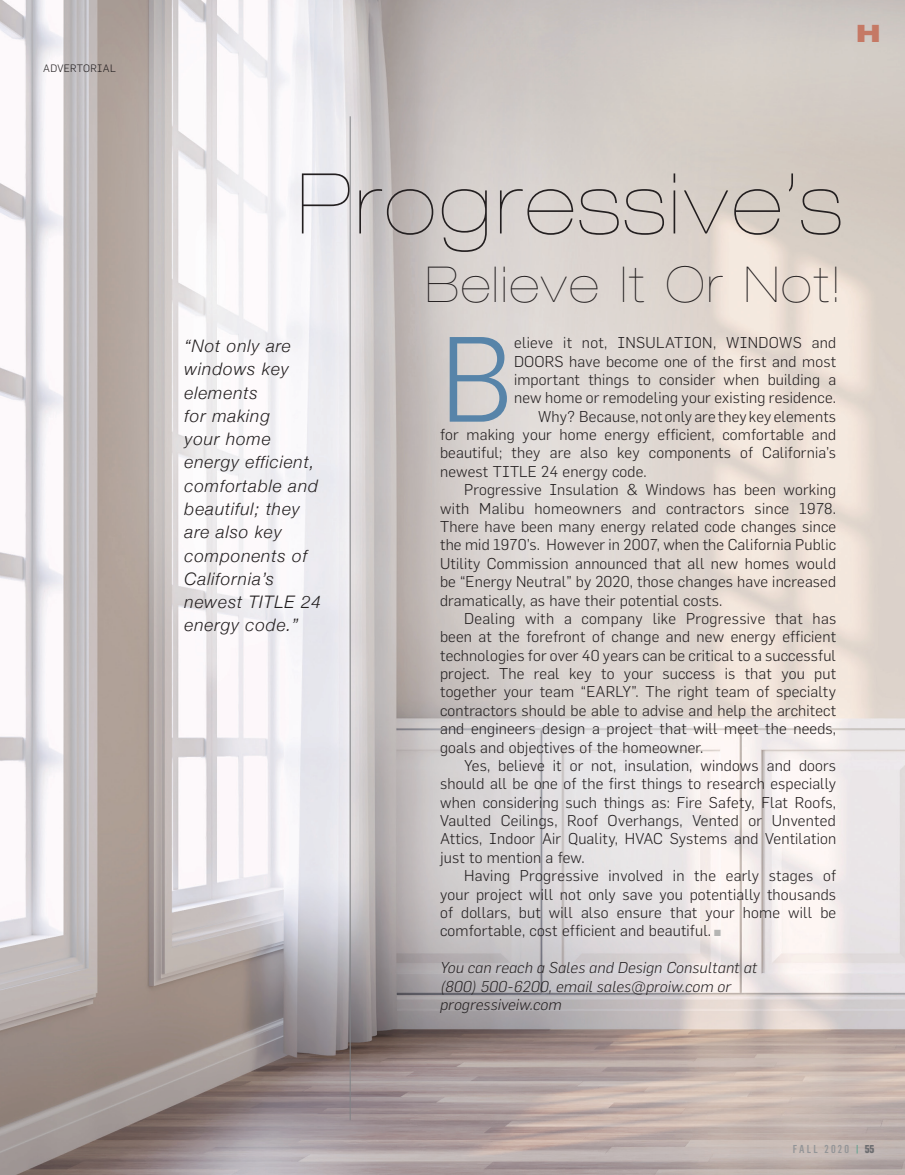
<style>
.page{position:relative;width:905px;height:1175px;background:#fff}
.page>*{position:absolute;margin:0;border:0;box-sizing:border-box;transform-origin:0 0}
.body_HOME{font:300 118.5px "Flama";color:#5784a9}
.title_hel{font:900 expanded 84px "Helvetica Neue";letter-spacing:.05em;color:#231f20}
.title_hel-2{font:900 expanded 49.5px "Helvetica Neue";letter-spacing:.05em;color:#231f20}
.dek{font:900 expanded 24px "Helvetica Neue";color:#c57965}
.quote{font:italic 300 17.25px/23.2px "Helvetica Neue";letter-spacing:.05em;color:#231f20}
.body_HOME-2{font:300 15.3px/18.3px "Flama";letter-spacing:.01em;color:#231f20;text-align:justify}
.body_HOME-3{font:italic 300 15.3px/18.3px "Flama";letter-spacing:.01em;color:#231f20}
.t1{font:500 condensed 11.25px "Flama";letter-spacing:.2em;color:#939598}
.t2{font:900 condensed 11.25px "Flama";color:#6c6d70}
.body_HOME-4{font:300 10.5px "Flama";letter-spacing:.03em;color:#231f20}
.s1{color:#b5b5b3}
.s2{font-weight:700;color:#65a391}
</style>
<div class="page">
<img style="left:0;top:0;width:904px;height:1174px">
<hr style="left:350px;top:116px;width:1px;height:1004px;background:#808285">
<p class="body_HOME-4" style="left:43px;top:63px;width:74px">ADVERTORIAL</p>
<p class="dek" style="left:856px;top:17px;width:26px">H</p>
<p class="title_hel" style="left:297px;top:155px;width:545px">Progressive’s</p>
<p class="title_hel-2" style="left:425px;top:256px;width:417px">Believe It Or Not!</p>
<p class="quote" style="left:184px;top:333px;width:108px;text-align:justify">“Not only are windows key elements</p>
<p class="quote" style="left:184px;top:403px;width:135px">for making<br>your home energy efficient, comfortable and</p>
<p class="quote" style="left:184px;top:496px;width:124px">beautiful; they are also key components of<br>California’s</p>
<p class="quote" style="left:184px;top:589px;width:138px">newest TITLE 24 energy code.”</p>
<p class="body_HOME" style="left:440px;top:310px;width:74px">B</p>
<p class="body_HOME-2" style="left:514px;top:333px;width:324px">elieve it not, INSULATION, WINDOWS and DOORS have become one of the first and most important things to consider when building a new home or remodeling your existing residence.</p>
<p class="body_HOME-2" style="left:440px;top:407px;width:397px;text-indent:98px">Why? Because, not only are they key elements for making your home energy efficient, comfortable and beautiful; they are also key components of California’s newest TITLE 24 energy code.</p>
<p class="body_HOME-2" style="left:440px;top:480px;width:397px;text-indent:24px">Progressive Insulation &amp; Windows has been working with Malibu homeowners and contractors since 1978.<br>There have been many energy related code changes since the mid 1970’s. However in 2007, when the California Public Utility Commission announced that all new homes would be “Energy Neutral” by 2020, those changes have increased dramatically, as have their potential costs.</p>
<p class="body_HOME-2" style="left:440px;top:609px;width:398px;text-indent:24px">Dealing with a company like Progressive that has been at the forefront of change and new energy efficient technologies for over 40 years can be critical to a successful project. The real key to your success is that you put together your team “EARLY”. The right team of specialty contractors should be able to advise and help the architect and engineers design a project that will meet the needs, goals and objectives of the homeowner.</p>
<p class="body_HOME-2" style="left:440px;top:756px;width:397px;text-indent:24px">Yes, believe it or not, insulation, windows and doors should all be one of the first things to research especially when considering such things as: Fire Safety, Flat Roofs, Vaulted Ceilings, Roof Overhangs, Vented or Unvented Attics, Indoor Air Quality, HVAC Systems and Ventilation just to mention a few.</p>
<p class="body_HOME-2" style="left:440px;top:866px;width:397px;text-indent:24px">Having Progressive involved in the early stages of your project will not only save you potentially thousands of dollars, but will also ensure that your home will be comfortable, cost efficient and beautiful. <span class="s1">■</span></p>
<p class="body_HOME-3" style="left:440px;top:958px;width:319px">You can reach a Sales and Design Consultant at (800) 500-6200, email sales@proiw.com or progressiveiw.com</p>
<p class="t1" style="left:793px;top:1142px;width:58px">FALL 2020</p>
<p class="t2" style="left:855px;top:1142px;width:20px"><span class="s2">|</span> 55</p>
</div>
